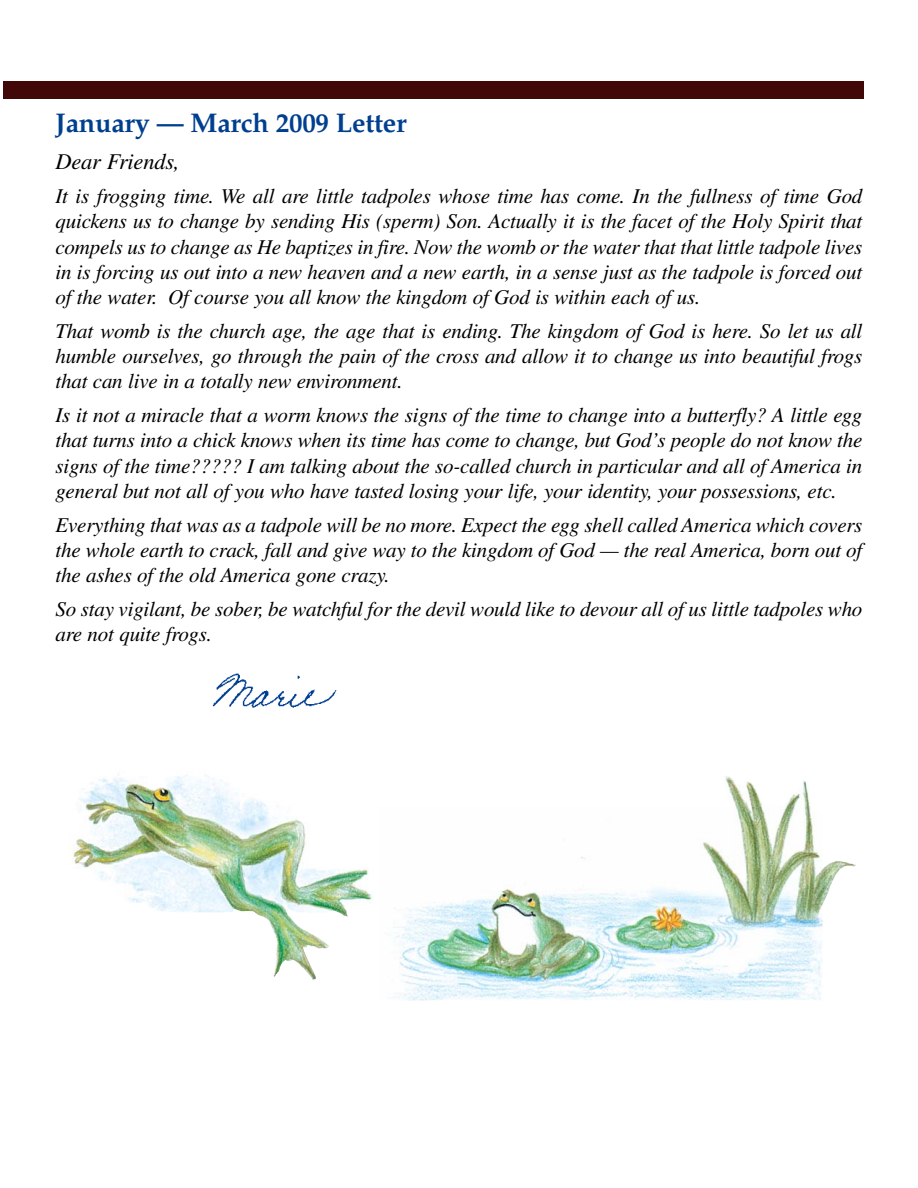
<style>
.page{position:relative;width:918px;height:1188px;background:#fff}
.page>*{position:absolute;margin:0;border:0;box-sizing:border-box;transform-origin:0 0}
.t1{font:700 27px "Palatino";letter-spacing:-.01em;color:#003f8f}
.t2{font:italic 22.5px "Times";letter-spacing:-.01em;color:#000}
.t3{font:italic 21px/25.2px "Times";letter-spacing:-.01em;color:#000;text-align:justify}
</style>
<div class="page">
<div style="left:3px;top:81px;width:861px;height:18px;background:#420808"></div>
<img style="left:212px;top:673px;width:125px;height:35px">
<img style="left:72px;top:775px;width:301px;height:205px">
<img style="left:393px;top:776px;width:463px;height:225px">
<p class="t1" style="left:56px;top:112px;width:353px">January — March 2009 Letter</p>
<p class="t2" style="left:56px;top:153px;width:126px">Dear Friends,</p>
<p class="t3" style="left:56px;top:186px;width:808px">It is frogging time. We all are little tadpoles whose time has come. In the fullness of time God quickens us to change by sending His (sperm) Son. Actually it is the facet of the Holy Spirit that compels us to change as He baptizes in fire. Now the womb or the water that that little tadpole lives in is forcing us out into a new heaven and a new earth, in a sense just as the tadpole is forced out of the water. Of course you all know the kingdom of God is within each of us.</p>
<p class="t3" style="left:56px;top:320px;width:808px">That womb is the church age, the age that is ending. The kingdom of God is here. So let us all humble ourselves, go through the pain of the cross and allow it to change us into beautiful frogs that can live in a totally new environment.</p>
<p class="t3" style="left:56px;top:404px;width:808px">Is it not a miracle that a worm knows the signs of the time to change into a butterfly? A little egg that turns into a chick knows when its time has come to change, but God’s people do not know the signs of the time????? I am talking about the so-called church in particular and all of America in general but not all of you who have tasted losing your life, your identity, your possessions, etc.</p>
<p class="t3" style="left:56px;top:514px;width:808px">Everything that was as a tadpole will be no more. Expect the egg shell called America which covers the whole earth to crack, fall and give way to the kingdom of God — the real America, born out of the ashes of the old America gone crazy.</p>
<p class="t3" style="left:56px;top:598px;width:808px">So stay vigilant, be sober, be watchful for the devil would like to devour all of us little tadpoles who are not quite frogs.</p>
</div>
